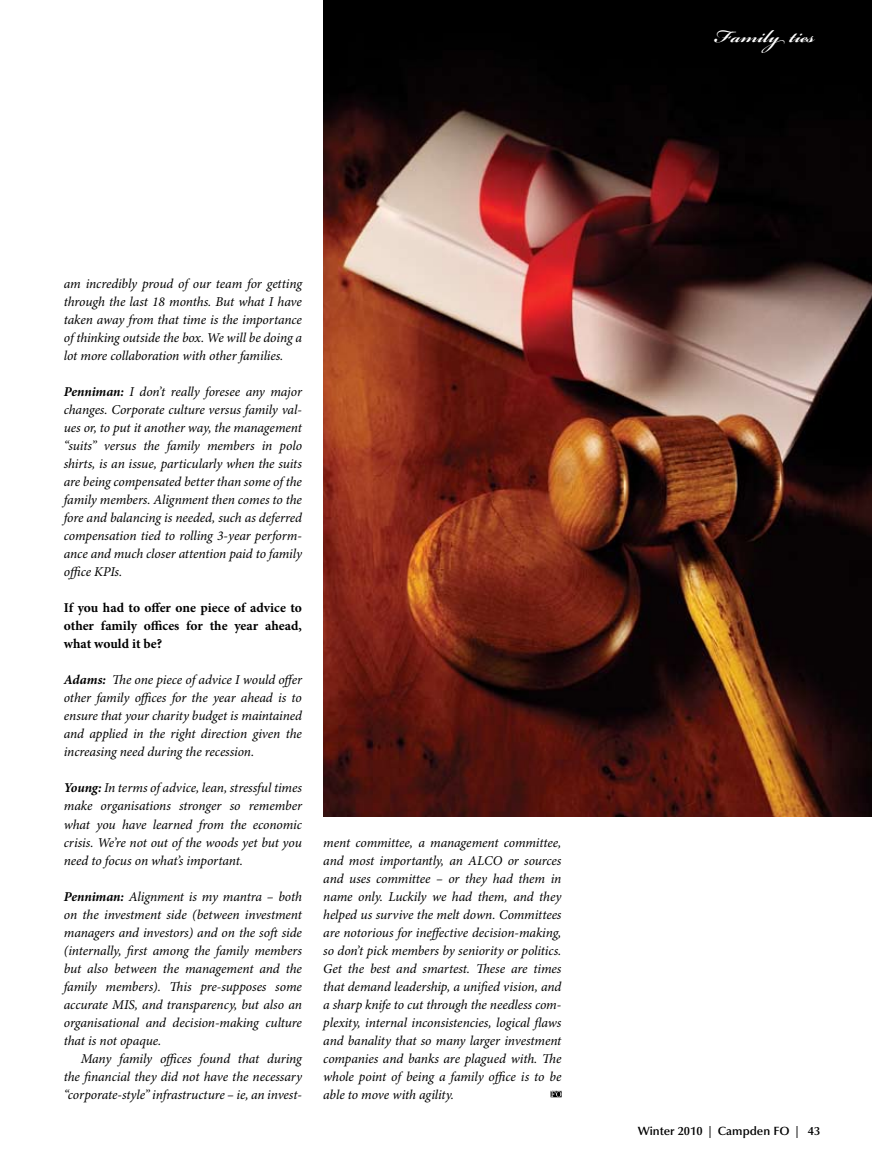
<style>
.page{position:relative;width:872px;height:1170px;background:#fff}
.page>*{position:absolute;margin:0;border:0;box-sizing:border-box;transform-origin:0 0}
.t1{font:700 27px "Bickham Script Pro";color:#fff}
.t2{font:italic 13.5px/18px "Minion Pro";letter-spacing:-.01em;color:#000;text-align:justify}
.t3{font:700 13.5px/18px "Minion Pro";color:#000;text-align:justify}
.t4{font:600 12px "Optima LT Std";color:#000}
.s1{font-weight:700}
</style>
<div class="page">
<img style="left:323px;top:0;width:549px;height:816px">
<svg style="left:550px;top:1091px;width:11px;height:6px"></svg>
<h1 class="t1" style="left:714px;top:17px;width:102px">Family ties</h1>
<p class="t2" style="left:64px;top:275px;width:240px">am incredibly proud of our team for getting through the last 18 months. But what I have taken away from that time is the importance of thinking outside the box. We will be doing a lot more collaboration with other families.</p>
<p class="t2" style="left:64px;top:383px;width:240px"><span class="s1">Penniman:</span> I don’t really foresee any major changes. Corporate culture versus family val&shy;ues or, to put it another way, the management “suits” versus the family members in polo shirts, is an issue, particularly when the suits are being compensated better than some of the family members. Alignment then comes to the fore and balancing is needed, such as deferred compensation tied to rolling 3-year perform&shy;ance and much closer attention paid to family office KPIs.</p>
<p class="t3" style="left:64px;top:599px;width:240px">If you had to offer one piece of advice to other family offices for the year ahead, what would it be?</p>
<p class="t2" style="left:64px;top:671px;width:240px"><span class="s1">Adams:</span> The one piece of advice I would offer other family offices for the year ahead is to ensure that your charity budget is maintained and applied in the right direction given the increasing need during the recession.</p>
<p class="t2" style="left:64px;top:779px;width:240px"><span class="s1">Young:</span> In terms of advice, lean, stressful times make organisations stronger so remember what you have learned from the economic crisis. We’re not out of the woods yet but you need to focus on what’s important.</p>
<p class="t2" style="left:64px;top:887px;width:240px"><span class="s1">Penniman:</span> Alignment is my mantra – both on the investment side (between investment managers and investors) and on the soft side (internally, first among the family members but also between the management and the family members). This pre-supposes some accurate MIS, and transparency, but also an organisational and decision-making culture that is not opaque.</p>
<p class="t2" style="left:64px;top:1049px;width:240px;text-indent:17px">Many family offices found that during the financial they did not have the necessary “corporate-style” infrastructure – ie, an invest-</p>
<p class="t2" style="left:323px;top:833px;width:240px">ment committee, a management committee, and most importantly, an ALCO or sources and uses committee – or they had them in name only. Luckily we had them, and they helped us survive the melt down. Committees are notorious for ineffective decision-making, so don’t pick members by seniority or politics.<br>Get the best and smartest. These are times that demand leadership, a unified vision, and a sharp knife to cut through the needless com&shy;plexity, internal inconsistencies, logical flaws and banality that so many larger investment companies and banks are plagued with. The whole point of being a family office is to be able to move with agility.</p>
<p class="t4" style="left:637px;top:1123px;width:184px">Winter 2010 | Campden FO | 43</p>
</div>
